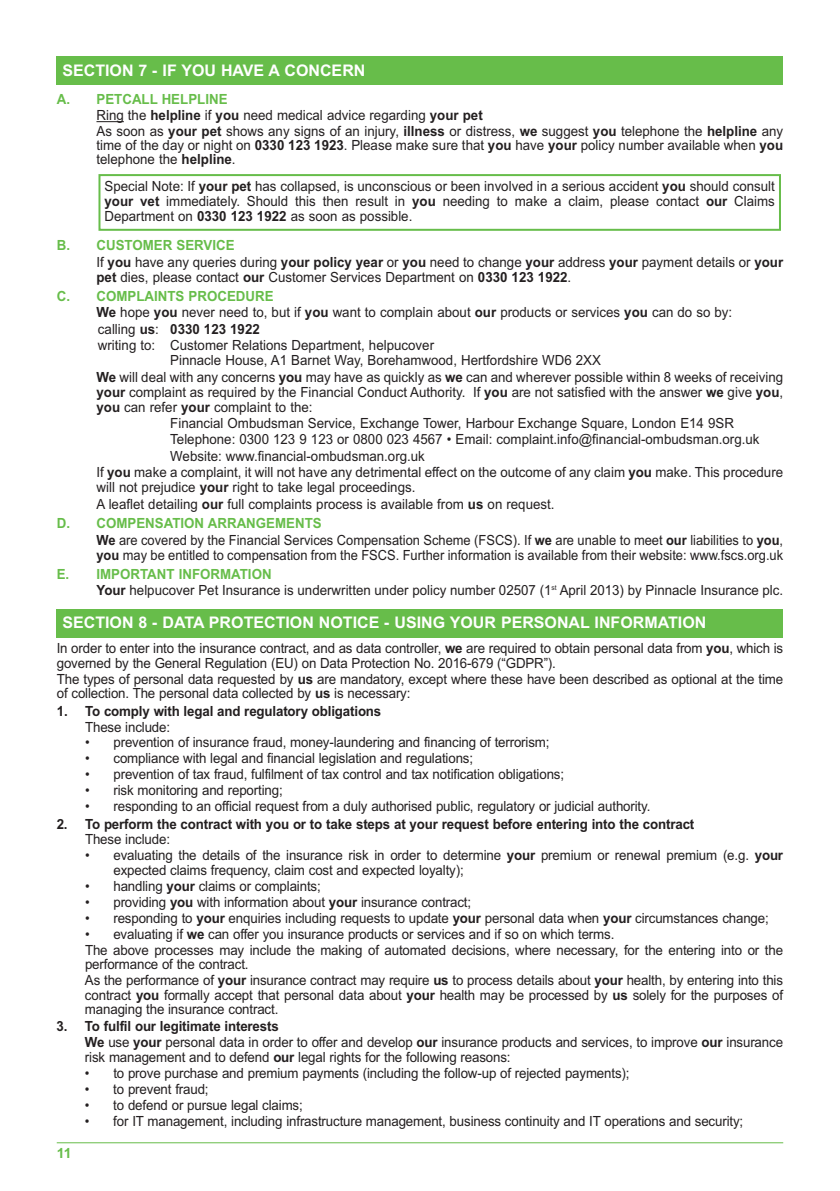
<style>
.page{position:relative;width:840px;height:1191px;background:#fff}
.page>*{position:absolute;margin:0;border:0;box-sizing:border-box;transform-origin:0 0}
.t1{font:700 16px "Arial";color:#fff}
.t2{font:14px/16.4px "Arial";letter-spacing:-.01em;color:#231f20;scale:.95 1}
.t3{font:14px/16.4px "Arial";letter-spacing:-.01em;color:#231f20;scale:.92 1}
.t4{font:700 14px "Arial";letter-spacing:-.01em;color:#231f20;scale:.95 1}
.t5{font:700 14px "Arial";color:#67bd4a}
.s1{font-weight:700;color:#67bd4a}
.s2{font-weight:700}
</style>
<div class="page">
<hr style="left:57px;top:1142px;width:725px;height:1px;background:#67bd4a">
<svg style="left:96px;top:121px;width:28px;height:1px"></svg>
<div style="left:57px;top:57px;width:725px;height:28px;background:#67bd4a"></div>
<div style="left:98px;top:174px;width:682px;height:57px;border:2px solid #67bd4a"></div>
<div style="left:57px;top:609px;width:725px;height:28px;background:#67bd4a"></div>
<p class="t1" style="left:62px;top:61px;width:304px">SECTION 7 - IF YOU HAVE A CONCERN</p>
<p class="t2" style="left:96px;top:92px;width:724px;line-height:15.6px;text-indent:-40px"><span class="s1">A. PETCALL HELPLINE<br></span>Ring the <span class="s2">helpline</span> if <span class="s2">you</span> need medical advice regarding <span class="s2">your pet<br></span>As soon as <span class="s2">your pet</span> shows any signs of an injury, <span class="s2">illness</span> or distress, <span class="s2">we</span> suggest <span class="s2">you</span> telephone the <span class="s2">helpline</span> any</p>
<p class="t2" style="left:96px;top:138px;width:724px;line-height:14.2px">time of the day or night on <span class="s2">0330 123 1923</span>. Please make sure that <span class="s2">you</span> have <span class="s2">your</span> policy number available when <span class="s2">you </span>telephone the <span class="s2">helpline</span>.</p>
<p class="t2" style="left:104px;top:179px;width:706px;line-height:15px;text-align:justify">Special Note: If <span class="s2">your pet</span> has collapsed, is unconscious or been involved in a serious accident <span class="s2">you</span> should consult <span class="s2">your vet</span> immediately. Should this then result in <span class="s2">you</span> needing to make a claim, please contact <span class="s2">our</span> Claims Department on <span class="s2">0330 123 1922</span> as soon as possible.</p>
<p class="t2" style="left:96px;top:237px;width:724px;text-indent:-40px"><span class="s1">B. CUSTOMER SERVICE<br></span>If <span class="s2">you</span> have any queries during <span class="s2">your policy year</span> or <span class="s2">you</span> need to change <span class="s2">your</span> address <span class="s2">your</span> payment details or <span class="s2">your</span></p>
<p class="t2" style="left:57px;top:267px;width:542px;line-height:19.2px;text-indent:40px"><span class="s2">pet</span> dies, please contact <span class="s2">our</span> Customer Services Department on <span class="s2">0330 123 1922</span>.<br><span class="s1">C. COMPLAINTS PROCEDURE</span></p>
<p class="t2" style="left:96px;top:304px;width:670px"><span class="s2">We</span> hope <span class="s2">you</span> never need to, but if <span class="s2">you</span> want to complain about <span class="s2">our</span> products or services <span class="s2">you</span> can do so by: calling <span class="s2">us</span>: <span class="s2">0330 123 1922<br></span>writing to: Customer Relations Department, helpucover</p>
<p class="t2" style="left:96px;top:352px;width:724px;text-indent:74px">Pinnacle House, A1 Barnet Way, Borehamwood, Hertfordshire WD6 2XX<br><span class="s2">We</span> will deal with any concerns <span class="s2">you</span> may have as quickly as <span class="s2">we</span> can and wherever possible within 8 weeks of receiving</p>
<p class="t2" style="left:96px;top:384px;width:724px;line-height:15px"><span class="s2">your</span> complaint as required by the Financial Conduct Authority. If <span class="s2">you</span> are not satisfied with the answer <span class="s2">we</span> give <span class="s2">you</span>, <span class="s2">you</span> can refer <span class="s2">your</span> complaint to the:</p>
<p class="t2" style="left:170px;top:415px;width:594px">Financial Ombudsman Service, Exchange Tower, Harbour Exchange Square, London E14 9SR</p>
<p class="t2" style="left:170px;top:431px;width:621px">Telephone: 0300 123 9 123 or 0800 023 4567 • Email: complaint.info@financial-ombudsman.org.uk</p>
<p class="t2" style="left:170px;top:448px;width:269px">Website: www.financial-ombudsman.org.uk</p>
<p class="t2" style="left:96px;top:464px;width:724px">If <span class="s2">you</span> make a complaint, it will not have any detrimental effect on the outcome of any claim <span class="s2">you</span> make. This procedure</p>
<p class="t2" style="left:96px;top:479px;width:483px">will not prejudice <span class="s2">your</span> right to take legal proceedings.<br>A leaflet detailing <span class="s2">our</span> full complaints process is available from <span class="s2">us</span> on request.</p>
<p class="t3" style="left:96px;top:515px;width:747px;text-indent:-40px"><span class="s1">D. COMPENSATION ARRANGEMENTS<br></span><span class="s2">We</span> are covered by the Financial Services Compensation Scheme (FSCS). If <span class="s2">we</span> are unable to meet <span class="s2">our</span> liabilities to <span class="s2">you</span>,</p>
<p class="t3" style="left:57px;top:545px;width:790px;line-height:19.2px;text-indent:40px"><span class="s2">you</span> may be entitled to compensation from the FSCS. Further information is available from their website: www.fscs.org.uk<br><span class="s1">E. IMPORTANT INFORMATION</span></p>
<p class="t2" style="left:96px;top:582px;width:724px"><span class="s2">Your</span> helpucover Pet Insurance is underwritten under policy number 02507 (1<sup>st</sup> April 2013) by Pinnacle Insurance plc.</p>
<p class="t1" style="left:62px;top:613px;width:645px">SECTION 8 - DATA PROTECTION NOTICE - USING YOUR PERSONAL INFORMATION</p>
<p class="t2" style="left:57px;top:641px;width:765px;line-height:14.6px">In order to enter into the insurance contract, and as data controller, <span class="s2">we</span> are required to obtain personal data from <span class="s2">you</span>, which is governed by the General Regulation (EU) on Data Protection No. 2016-679 (“GDPR”).</p>
<p class="t2" style="left:57px;top:671px;width:765px;line-height:14.6px">The types of personal data requested by <span class="s2">us</span> are mandatory, except where these have been described as optional at the time of collection. The personal data collected by <span class="s2">us</span> is necessary:</p>
<p class="t4" style="left:57px;top:702px;width:343px">1. To comply with legal and regulatory obligations</p>
<p class="t2" style="left:85px;top:718px;width:91px">These include:</p>
<p class="t2" style="left:85px;top:734px;width:490px">• prevention of insurance fraud, money-laundering and financing of terrorism;</p>
<p class="t2" style="left:85px;top:750px;width:409px">• compliance with legal and financial legislation and regulations;</p>
<p class="t2" style="left:85px;top:766px;width:505px">• prevention of tax fraud, fulfilment of tax control and tax notification obligations;</p>
<p class="t2" style="left:85px;top:782px;width:209px">• risk monitoring and reporting;</p>
<p class="t2" style="left:85px;top:798px;width:596px">• responding to an official request from a duly authorised public, regulatory or judicial authority.</p>
<p class="t4" style="left:57px;top:815px;width:672px">2. To perform the contract with you or to take steps at your request before entering into the contract</p>
<p class="t2" style="left:85px;top:831px;width:91px">These include:</p>
<p class="t2" style="left:113px;top:848px;width:706px;line-height:14.6px;text-indent:-28px">• evaluating the details of the insurance risk in order to determine <span class="s2">your</span> premium or renewal premium (e.g. <span class="s2">your </span>expected claims frequency, claim cost and expected loyalty);</p>
<p class="t2" style="left:85px;top:878px;width:249px">• handling <span class="s2">your</span> claims or complaints;</p>
<p class="t2" style="left:85px;top:893px;width:408px">• providing <span class="s2">you</span> with information about <span class="s2">your</span> insurance contract;</p>
<p class="t2" style="left:85px;top:909px;width:721px">• responding to <span class="s2">your</span> enquiries including requests to update <span class="s2">your</span> personal data when <span class="s2">your</span> circumstances change;</p>
<p class="t2" style="left:85px;top:926px;width:735px">• evaluating if <span class="s2">we</span> can offer you insurance products or services and if so on which terms.<br>The above processes may include the making of automated decisions, where necessary, for the entering into or the</p>
<p class="t2" style="left:85px;top:956px;width:736px">performance of the contract.<br>As the performance of <span class="s2">your</span> insurance contract may require <span class="s2">us</span> to process details about <span class="s2">your</span> health, by entering into this</p>
<p class="t2" style="left:85px;top:987px;width:736px;line-height:14.6px">contract <span class="s2">you</span> formally accept that personal data about <span class="s2">your</span> health may be processed by <span class="s2">us</span> solely for the purposes of managing the insurance contract.</p>
<p class="t2" style="left:85px;top:1018px;width:736px;text-indent:-28px"><span class="s2">3. To fulfil our legitimate interests<br>We</span> use <span class="s2">your</span> personal data in order to offer and develop <span class="s2">our</span> insurance products and services, to improve <span class="s2">our</span> insurance</p>
<p class="t2" style="left:85px;top:1048px;width:449px">risk management and to defend <span class="s2">our</span> legal rights for the following reasons:</p>
<p class="t2" style="left:85px;top:1064px;width:574px">• to prove purchase and premium payments (including the follow-up of rejected payments);</p>
<p class="t2" style="left:85px;top:1080px;width:132px">• to prevent fraud;</p>
<p class="t2" style="left:85px;top:1096px;width:231px">• to defend or pursue legal claims;</p>
<p class="t2" style="left:85px;top:1112px;width:694px">• for IT management, including infrastructure management, business continuity and IT operations and security;</p>
<p class="t5" style="left:57px;top:1145px;width:16px">11</p>
</div>
